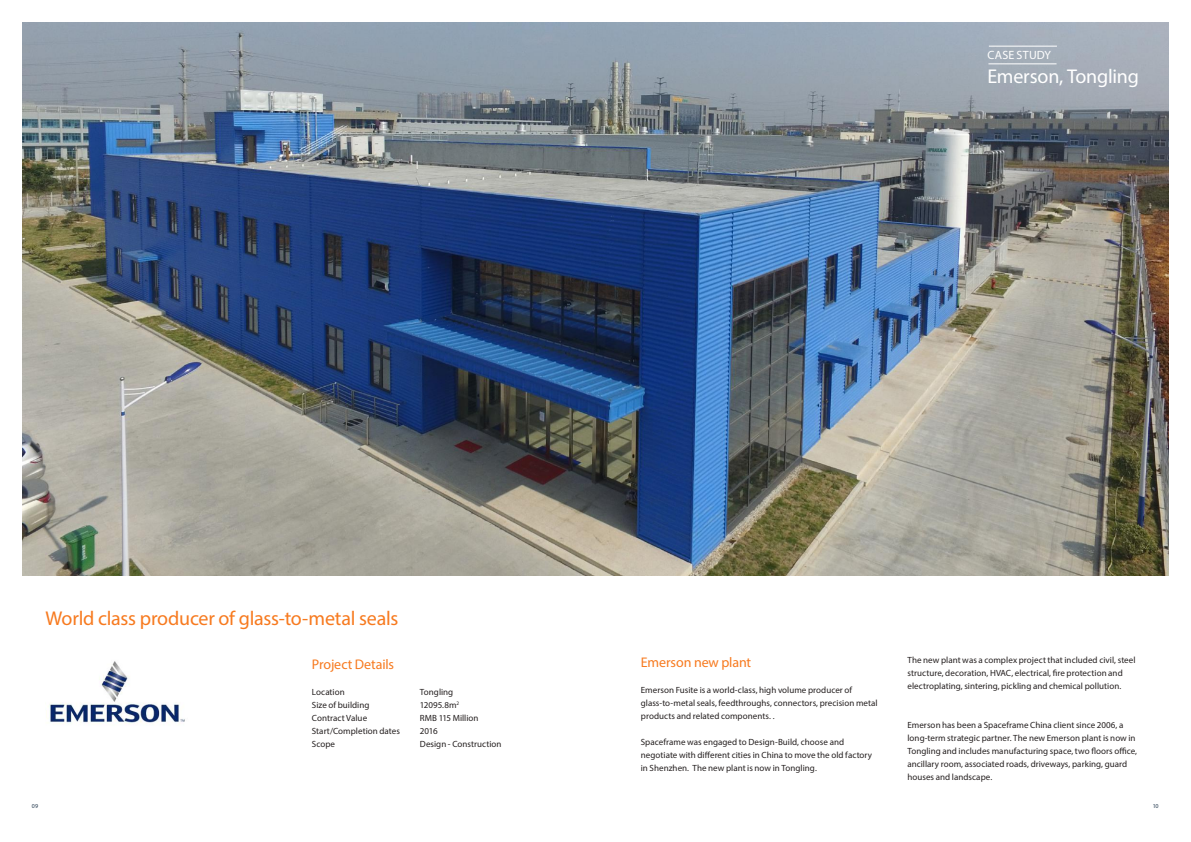
<style>
.page{position:relative;width:1191px;height:842px;background:#fff}
.page>*{position:absolute;margin:0;border:0;box-sizing:border-box;transform-origin:0 0}
.t1{font:20px "Myriad Pro";letter-spacing:-.015em;color:#f77a1f}
.t2{font:20px "Myriad Pro";letter-spacing:-.01em;color:#fff}
.t3{font:14px "Myriad Pro";letter-spacing:-.005em;color:#f77a1f}
.t4{font:12px "Myriad Pro";letter-spacing:.02em;color:#fff}
.t5{font:9px/13px "Myriad Pro";letter-spacing:.005em;color:#241f1f}
.t6{font:6px "Myriad Pro";color:#273c51}
</style>
<div class="page">
<img style="left:23px;top:23px;width:1145px;height:552px">
<hr style="left:988px;top:64px;width:68px;height:1px;background:#fff">
<hr style="left:989px;top:46px;width:68px;height:1px;background:#fff">
<img style="left:47px;top:661px;width:138px;height:63px">
<h3 class="t4" style="left:987px;top:47px;width:65px">CASE STUDY</h3>
<h1 class="t2" style="left:987px;top:64px;width:153px">Emerson, Tongling</h1>
<h1 class="t1" style="left:45px;top:605px;width:354px">World class producer of glass-to-metal seals</h1>
<h2 class="t3" style="left:312px;top:655px;width:84px">Project Details</h2>
<p class="t5" style="left:312px;top:685px;width:34px">Location</p>
<p class="t5" style="left:420px;top:685px;width:35px">Tongling</p>
<p class="t5" style="left:312px;top:698px;width:59px">Size of building</p>
<p class="t5" style="left:420px;top:698px;width:41px">12095.8m<sup>2</sup></p>
<p class="t5" style="left:312px;top:711px;width:57px">Contract Value</p>
<p class="t5" style="left:420px;top:711px;width:60px">RMB 115 Million</p>
<p class="t5" style="left:312px;top:724px;width:90px">Start/Completion dates</p>
<p class="t5" style="left:420px;top:724px;width:19px">2016</p>
<p class="t5" style="left:312px;top:737px;width:25px">Scope</p>
<p class="t5" style="left:420px;top:737px;width:83px">Design - Construction</p>
<h2 class="t3" style="left:641px;top:653px;width:112px">Emerson new plant</h2>
<p class="t5" style="left:641px;top:683px;width:238px">Emerson Fusite is a world-class, high volume producer of glass-to-metal seals, feedthroughs, connectors, precision metal products and related components. .</p>
<p class="t5" style="left:641px;top:735px;width:233px">Spaceframe was engaged to Design-Build, choose and negotiate with different cities in China to move the old factory in Shenzhen. The new plant is now in Tongling.</p>
<p class="t5" style="left:907px;top:653px;width:230px">The new plant was a complex project that included civil, steel structure, decoration, HVAC, electrical, fire protection and electroplating, sintering, pickling and chemical pollution.</p>
<p class="t5" style="left:907px;top:718px;width:231px">Emerson has been a Spaceframe China client since 2006, a long-term strategic partner. The new Emerson plant is now in Tongling and includes manufacturing space, two floors office, ancillary room, associated roads, driveways, parking, guard houses and landscape.</p>
<p class="t6" style="left:32px;top:803px;width:8px">09</p>
<p class="t6" style="left:1152px;top:803px;width:7px">10</p>
</div>
